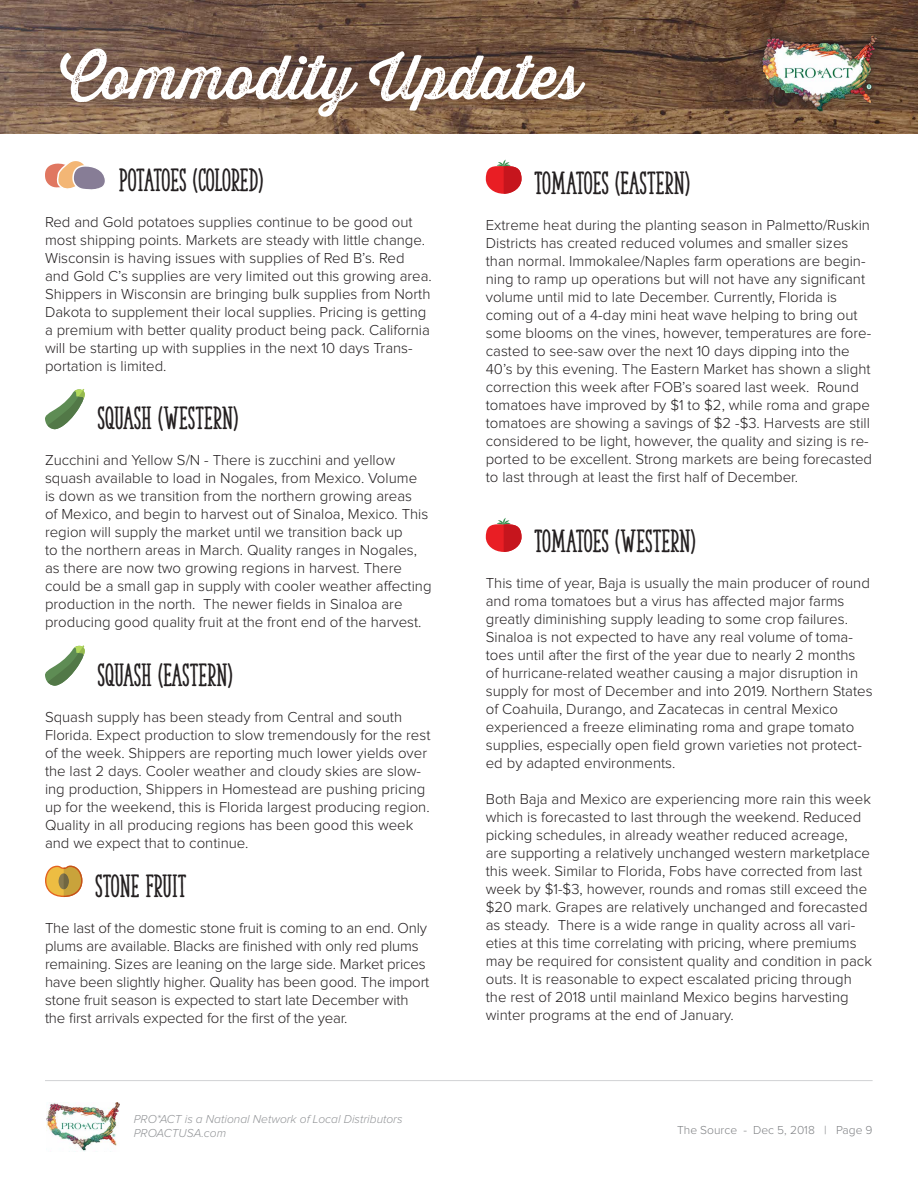
<style>
.page{position:relative;width:918px;height:1188px;background:#fff}
.page>*{position:absolute;margin:0;border:0;box-sizing:border-box;transform-origin:0 0}
.t1{font:60px "Thirsty Rough Reg One";color:#fff}
.t2{font:30px "The Serif Hand Extrablack";color:#231f20}
.t3{font:700 27px "Proxima Nova";color:#fff}
.t4{font:300 15px/18px "Proxima Nova";color:#231f20}
.t5{font:italic 300 12px/14.4px "Proxima Nova";color:#939598}
.t6{font:300 12px "Proxima Nova";color:#808285}
</style>
<div class="page">
<img style="left:46px;top:1102px;width:74px;height:49px">
<hr style="left:45px;top:1080px;width:828px;height:1px;background:#d1d2d4">
<img style="left:0;top:0;width:918px;height:134px">
<div style="left:752px;top:25px;width:133px;height:94px;background:#231f20;opacity:.6"></div>
<img style="left:761px;top:36px;width:115px;height:76px">
<svg style="left:45px;top:161px;width:60px;height:29px"></svg>
<svg style="left:45px;top:389px;width:40px;height:41px"></svg>
<svg style="left:45px;top:645px;width:40px;height:41px"></svg>
<svg style="left:45px;top:866px;width:37px;height:31px"></svg>
<svg style="left:486px;top:160px;width:36px;height:34px"></svg>
<svg style="left:486px;top:518px;width:36px;height:34px"></svg>
<h1 class="t1" style="left:60px;top:33px;width:523px">Commodity Updates</h1>
<h3 class="t3" style="left:223px;top:76px;width:147px">Dec 5, 2018</h3>
<h2 class="t2" style="left:119px;top:162px;width:145px">POTATOES (COLORED)</h2>
<p class="t4" style="left:45px;top:213px;width:388px">Red and Gold potatoes supplies continue to be good out most shipping points. Markets are steady with little change.<br>Wisconsin is having issues with supplies of Red B’s. Red and Gold C’s supplies are very limited out this growing area.<br>Shippers in Wisconsin are bringing bulk supplies from North Dakota to supplement their local supplies. Pricing is getting a premium with better quality product being pack. California will be starting up with supplies in the next 10 days Trans&shy;portation is limited.</p>
<h2 class="t2" style="left:97px;top:400px;width:142px">SQUASH (WESTERN)</h2>
<p class="t4" style="left:45px;top:452px;width:388px">Zucchini and Yellow S/N - There is zucchini and yellow squash available to load in Nogales, from Mexico. Volume<br>is down as we transition from the northern growing areas<br>of Mexico, and begin to harvest out of Sinaloa, Mexico. This region will supply the market until we transition back up<br>to the northern areas in March. Quality ranges in Nogales, as there are now two growing regions in harvest. There could be a small gap in supply with cooler weather affecting production in the north. The newer fields in Sinaloa are producing good quality fruit at the front end of the harvest.</p>
<h2 class="t2" style="left:97px;top:657px;width:137px">SQUASH (EASTERN)</h2>
<p class="t4" style="left:45px;top:708px;width:387px">Squash supply has been steady from Central and south Florida. Expect production to slow tremendously for the rest of the week. Shippers are reporting much lower yields over the last 2 days. Cooler weather and cloudy skies are slow&shy;ing production, Shippers in Homestead are pushing pricing up for the weekend, this is Florida largest producing region.<br>Quality in all producing regions has been good this week and we expect that to continue.</p>
<h2 class="t2" style="left:95px;top:868px;width:93px">STONE FRUIT</h2>
<p class="t4" style="left:45px;top:920px;width:386px">The last of the domestic stone fruit is coming to an end. Only plums are available. Blacks are finished with only red plums remaining. Sizes are leaning on the large side. Market prices have been slightly higher. Quality has been good. The import stone fruit season is expected to start late December with the first arrivals expected for the first of the year.</p>
<p class="t5" style="left:134px;top:1112px;width:270px">PRO*ACT is a National Network of Local Distributors<br>PROACTUSA.com</p>
<h2 class="t2" style="left:534px;top:165px;width:157px">TOMATOES (EASTERN)</h2>
<p class="t4" style="left:486px;top:216px;width:388px">Extreme heat during the planting season in Palmetto/Ruskin Districts has created reduced volumes and smaller sizes than normal. Immokalee/Naples farm operations are begin&shy;ning to ramp up operations but will not have any significant volume until mid to late December. Currently, Florida is coming out of a 4-day mini heat wave helping to bring out some blooms on the vines, however, temperatures are fore&shy;casted to see-saw over the next 10 days dipping into the 40’s by this evening. The Eastern Market has shown a slight correction this week after FOB’s soared last week. Round tomatoes have improved by $1 to $2, while roma and grape tomatoes are showing a savings of $2 -$3. Harvests are still considered to be light, however, the quality and sizing is re&shy;ported to be excellent. Strong markets are being forecasted to last through at least the first half of December.</p>
<h2 class="t2" style="left:534px;top:523px;width:163px">TOMATOES (WESTERN)</h2>
<p class="t4" style="left:486px;top:575px;width:388px">This time of year, Baja is usually the main producer of round and roma tomatoes but a virus has affected major farms greatly diminishing supply leading to some crop failures.<br>Sinaloa is not expected to have any real volume of toma&shy;toes until after the first of the year due to nearly 2 months<br>of hurricane-related weather causing a major disruption in supply for most of December and into 2019. Northern States of Coahuila, Durango, and Zacatecas in central Mexico experienced a freeze eliminating roma and grape tomato supplies, especially open field grown varieties not protect&shy;ed by adapted environments.</p>
<p class="t4" style="left:486px;top:791px;width:388px">Both Baja and Mexico are experiencing more rain this week which is forecasted to last through the weekend. Reduced picking schedules, in already weather reduced acreage, are supporting a relatively unchanged western marketplace this week. Similar to Florida, Fobs have corrected from last week by $1-$3, however, rounds and romas still exceed the $20 mark. Grapes are relatively unchanged and forecasted as steady. There is a wide range in quality across all vari&shy;eties at this time correlating with pricing, where premiums may be required for consistent quality and condition in pack outs. It is reasonable to expect escalated pricing through the rest of 2018 until mainland Mexico begins harvesting winter programs at the end of January.</p>
<p class="t6" style="left:677px;top:1124px;width:197px">The Source - Dec 5, 2018 | Page 9</p>
</div>
